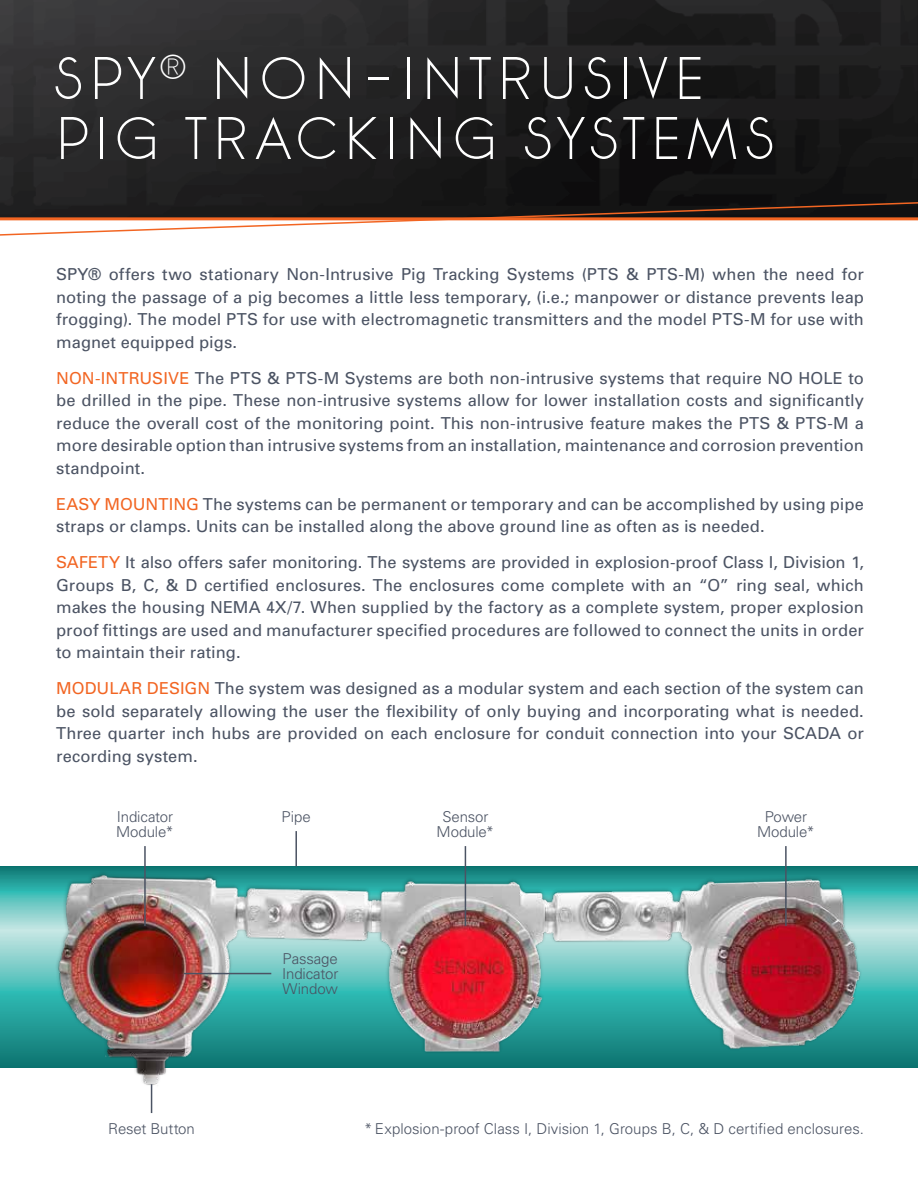
<style>
.page{position:relative;width:918px;height:1188px;background:#fff}
.page>*{position:absolute;margin:0;border:0;box-sizing:border-box;transform-origin:0 0}
.t1{font:200 60px/60px "phantom";letter-spacing:.085em;color:#fff}
.t2{font:16.5px/22.5px "Univers";color:#4b5363;text-align:justify}
.t3{font:300 15px/15px "Univers";letter-spacing:-.005em;color:#4b5363;text-align:center}
.s1{color:#f26522}
</style>
<div class="page">
<svg style="left:0;top:866px;width:918px;height:201px"></svg>
<img style="left:0;top:0;width:918px;height:201px">
<svg style="left:0;top:201px;width:918px;height:35px"></svg>
<hr style="left:0;top:217px;width:918px;height:3px;background:#f26522">
<img style="left:54px;top:872px;width:810px;height:216px">
<hr style="left:785px;top:846px;width:2px;height:80px;background:#4b5363">
<hr style="left:465px;top:846px;width:1px;height:80px;background:#4b5363">
<hr style="left:144px;top:846px;width:2px;height:80px;background:#4b5363">
<svg style="left:151px;top:1084px;width:1px;height:29px"></svg>
<hr style="left:184px;top:973px;width:87px;height:1px;background:#4b5363">
<hr style="left:295px;top:831px;width:2px;height:35px;background:#4b5363">
<h1 class="t1" style="left:54px;top:48px;width:721px">SPY<sup>®</sup> NON-INTRUSIVE<br>PIG TRACKING SYSTEMS</h1>
<p class="t2" style="left:56px;top:263px;width:809px">SPY® offers two stationary Non-Intrusive Pig Tracking Systems (PTS &amp; PTS-M) when the need for noting the passage of a pig becomes a little less temporary, (i.e.; manpower or distance prevents leap frogging). The model PTS for use with electromagnetic transmitters and the model PTS-M for use with magnet equipped pigs.</p>
<p class="t2" style="left:56px;top:366px;width:809px"><span class="s1">NON-INTRUSIVE</span> The PTS &amp; PTS-M Systems are both non-intrusive systems that require NO HOLE to be drilled in the pipe. These non-intrusive systems allow for lower installation costs and significantly reduce the overall cost of the monitoring point. This non-intrusive feature makes the PTS &amp; PTS-M a more desirable option than intrusive systems from an installation, maintenance and corrosion prevention standpoint.</p>
<p class="t2" style="left:56px;top:492px;width:809px"><span class="s1">EASY MOUNTING</span> The systems can be permanent or temporary and can be accomplished by using pipe straps or clamps. Units can be installed along the above ground line as often as is needed.</p>
<p class="t2" style="left:56px;top:551px;width:809px"><span class="s1">SAFETY</span> It also offers safer monitoring. The systems are provided in explosion-proof Class I, Division 1, Groups B, C, &amp; D certified enclosures. The enclosures come complete with an “O” ring seal, which makes the housing NEMA 4X/7. When supplied by the factory as a complete system, proper explosion proof fittings are used and manufacturer specified procedures are followed to connect the units in order to maintain their rating.</p>
<p class="t2" style="left:56px;top:677px;width:809px"><span class="s1">MODULAR DESIGN</span> The system was designed as a modular system and each section of the system can be sold separately allowing the user the flexibility of only buying and incorporating what is needed.<br>Three quarter inch hubs are provided on each enclosure for conduit connection into your SCADA or recording system.</p>
<p class="t3" style="left:116px;top:809px;width:59px;text-align:left">Indicator<br>Module*</p>
<p class="t3" style="left:108px;top:1121px;width:88px">Reset Button</p>
<p class="t3" style="left:282px;top:809px;width:31px">Pipe</p>
<p class="t3" style="left:282px;top:951px;width:58px;text-align:justify">Passage Indicator Window</p>
<p class="t3" style="left:437px;top:809px;width:59px">Sensor<br>Module*</p>
<p class="t3" style="left:757px;top:809px;width:59px">Power<br>Module*</p>
<p class="t3" style="left:364px;top:1121px;width:501px">* Explosion-proof Class I, Division 1, Groups B, C, &amp; D certified enclosures.</p>
</div>
